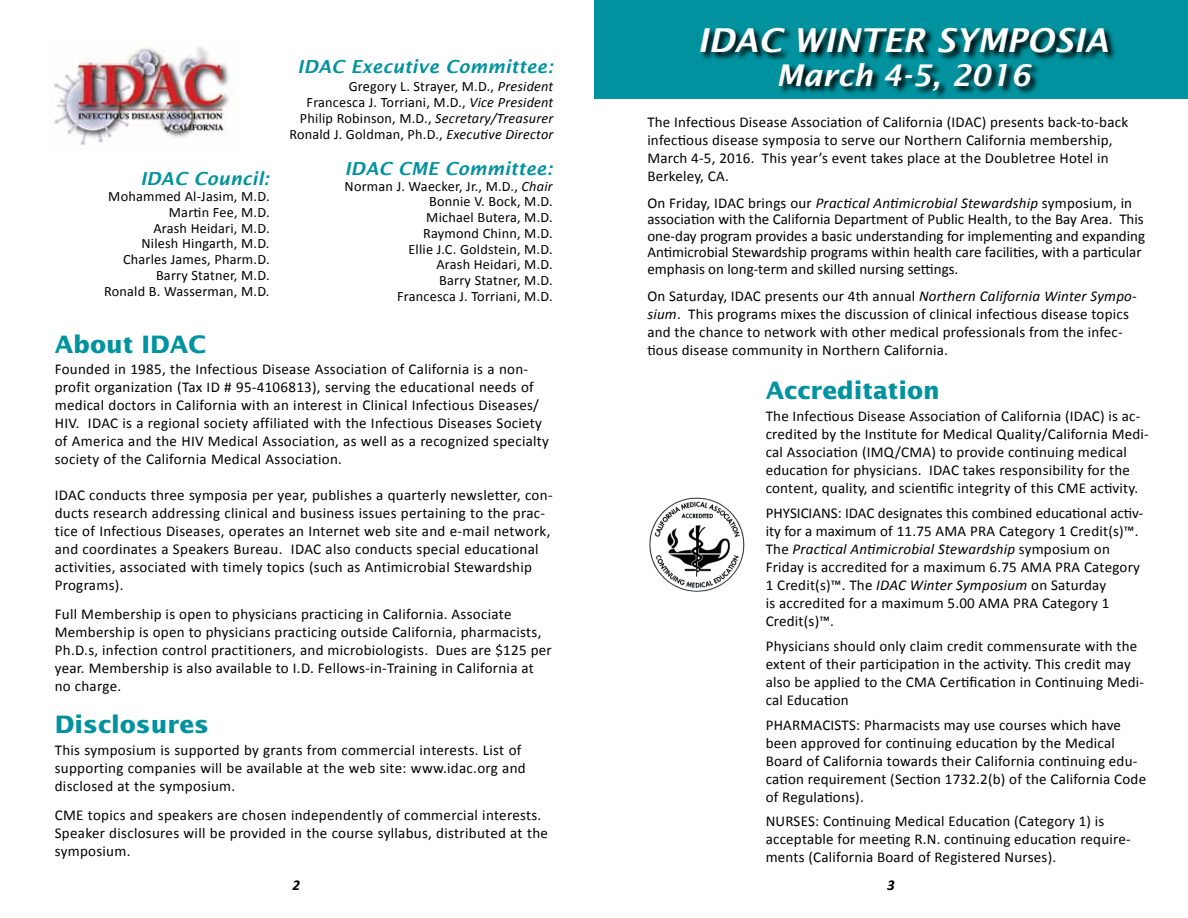
<style>
.page{position:relative;width:1188px;height:918px;background:#fff}
.page>*{position:absolute;margin:0;border:0;box-sizing:border-box;transform-origin:0 0}
.t1{font:italic 600 33px "Lucida Sans";color:#fff}
.t2{font:italic 600 30px "Lucida Sans";color:#fff}
.t3{font:700 24px "Lucida Sans";color:#00929f}
.t4{font:italic 600 18px "Lucida Sans";letter-spacing:.015em;color:#00929f}
.t5{font:15px/18px "Calibri";letter-spacing:.015em;color:#000}
.t6{font:italic 700 15px "Calibri";color:#000}
.t7{font:14.25px/15.8px "Calibri";letter-spacing:.015em;color:#000;text-align:right}
.s1{font-style:italic}
</style>
<div class="page">
<img style="left:54px;top:47px;width:181px;height:98px">
<img style="left:649px;top:497px;width:96px;height:95px">
<div style="left:594px;top:0;width:594px;height:99px;background:#00929f"></div>
<svg style="left:702px;top:28px;width:413px;height:69px"></svg>
<p class="t4" style="left:140px;top:169px;width:131px">IDAC Council:</p>
<p class="t7" style="left:104px;top:189px;width:167px">Mohammed Al-Jasim, M.D.<br>Martin Fee, M.D.<br>Arash Heidari, M.D.<br>Nilesh Hingarth, M.D.<br>Charles James, Pharm.D.<br>Barry Statner, M.D.<br>Ronald B. Wasserman, M.D.</p>
<h3 class="t3" style="left:55px;top:331px;width:153px">About IDAC</h3>
<p class="t4" style="left:298px;top:57px;width:257px">IDAC Executive Committee:</p>
<p class="t7" style="left:289px;top:79px;width:266px">Gregory L. Strayer, M.D., <span class="s1">President </span>Francesca J. Torriani, M.D., <span class="s1">Vice President </span>Philip Robinson, M.D., <span class="s1">Secretary/Treasurer </span>Ronald J. Goldman, Ph.D., <span class="s1">Executive Director</span></p>
<p class="t4" style="left:345px;top:158px;width:209px">IDAC CME Committee:</p>
<p class="t7" style="left:345px;top:178px;width:210px">Norman J. Waecker, Jr., M.D., <span class="s1">Chair<br></span>Bonnie V. Bock, M.D.<br>Michael Butera, M.D.<br>Raymond Chinn, M.D.<br>Ellie J.C. Goldstein, M.D.<br>Arash Heidari, M.D.<br>Barry Statner, M.D.<br>Francesca J. Torriani, M.D.</p>
<p class="t5" style="left:55px;top:360px;width:496px">Founded in 1985, the Infectious Disease Association of California is a non&shy;profit organization (Tax ID # 95-4106813), serving the educational needs of medical doctors in California with an interest in Clinical Infectious Diseases/ HIV. IDAC is a regional society affiliated with the Infectious Diseases Society of America and the HIV Medical Association, as well as a recognized specialty society of the California Medical Association.</p>
<p class="t5" style="left:55px;top:486px;width:499px">IDAC conducts three symposia per year, publishes a quarterly newsletter, con&shy;ducts research addressing clinical and business issues pertaining to the prac&shy;tice of Infectious Diseases, operates an Internet web site and e-mail network, and coordinates a Speakers Bureau. IDAC also conducts special educational activities, associated with timely topics (such as Antimicrobial Stewardship Programs).</p>
<p class="t5" style="left:55px;top:605px;width:499px">Full Membership is open to physicians practicing in California. Associate Membership is open to physicians practicing outside California, pharmacists, Ph.D.s, infection control practitioners, and microbiologists. Dues are $125 per year. Membership is also available to I.D. Fellows-in-Training in California at no charge.</p>
<h3 class="t3" style="left:55px;top:711px;width:156px">Disclosures</h3>
<p class="t5" style="left:55px;top:741px;width:473px">This symposium is supported by grants from commercial interests. List of supporting companies will be available at the web site: www.idac.org and disclosed at the symposium.</p>
<p class="t5" style="left:55px;top:806px;width:495px">CME topics and speakers are chosen independently of commercial interests.<br>Speaker disclosures will be provided in the course syllabus, distributed at the symposium.</p>
<h1 class="t1" style="left:698px;top:21px;width:412px">IDAC WINTER SYMPOSIA</h1>
<h2 class="t2" style="left:776px;top:58px;width:256px">March 4-5, 2016</h2>
<p class="t5" style="left:647px;top:113px;width:482px">The Infectious Disease Association of California (IDAC) presents back-to-back infectious disease symposia to serve our Northern California membership, March 4-5, 2016. This year’s event takes place at the Doubletree Hotel in Berkeley, CA.</p>
<p class="t5" style="left:647px;top:194px;width:499px;line-height:16.5px">On Friday, IDAC brings our <span class="s1">Practical Antimicrobial Stewardship</span> symposium, in association with the California Department of Public Health, to the Bay Area. This one-day program provides a basic understanding for implementing and expanding Antimicrobial Stewardship programs within health care facilities, with a particular emphasis on long-term and skilled nursing settings.</p>
<p class="t5" style="left:647px;top:287px;width:491px">On Saturday, IDAC presents our 4th annual <span class="s1">Northern California Winter Sympo&shy;sium</span>. This programs mixes the discussion of clinical infectious disease topics and the chance to network with other medical professionals from the infec&shy;tious disease community in Northern California.</p>
<h3 class="t3" style="left:766px;top:377px;width:176px">Accreditation</h3>
<p class="t5" style="left:766px;top:408px;width:385px">The Infectious Disease Association of California (IDAC) is ac&shy;credited by the Institute for Medical Quality/California Medi&shy;cal Association (IMQ/CMA) to provide continuing medical education for physicians. IDAC takes responsibility for the content, quality, and scientific integrity of this CME activity.</p>
<p class="t5" style="left:766px;top:504px;width:379px">PHYSICIANS: IDAC designates this combined educational activ&shy;ity for a maximum of 11.75 AMA PRA Category 1 Credit(s)™.<br>The <span class="s1">Practical Antimicrobial Stewardship</span> symposium on Friday is accredited for a maximum 6.75 AMA PRA Category 1 Credit(s)™. The <span class="s1">IDAC Winter Symposium</span> on Saturday<br>is accredited for a maximum 5.00 AMA PRA Category 1<br>Credit(s)™.</p>
<p class="t5" style="left:766px;top:637px;width:380px">Physicians should only claim credit commensurate with the extent of their participation in the activity. This credit may also be applied to the CMA Certification in Continuing Medi&shy;cal Education</p>
<p class="t5" style="left:766px;top:716px;width:382px">PHARMACISTS: Pharmacists may use courses which have been approved for continuing education by the Medical Board of California towards their California continuing edu&shy;cation requirement (Section 1732.2(b) of the California Code of Regulations).</p>
<p class="t5" style="left:766px;top:813px;width:366px">NURSES: Continuing Medical Education (Category 1) is acceptable for meeting R.N. continuing education require&shy;ments (California Board of Registered Nurses).</p>
<p class="t6" style="left:293px;top:875px;width:9px">2</p>
<p class="t6" style="left:887px;top:875px;width:9px">3</p>
</div>
